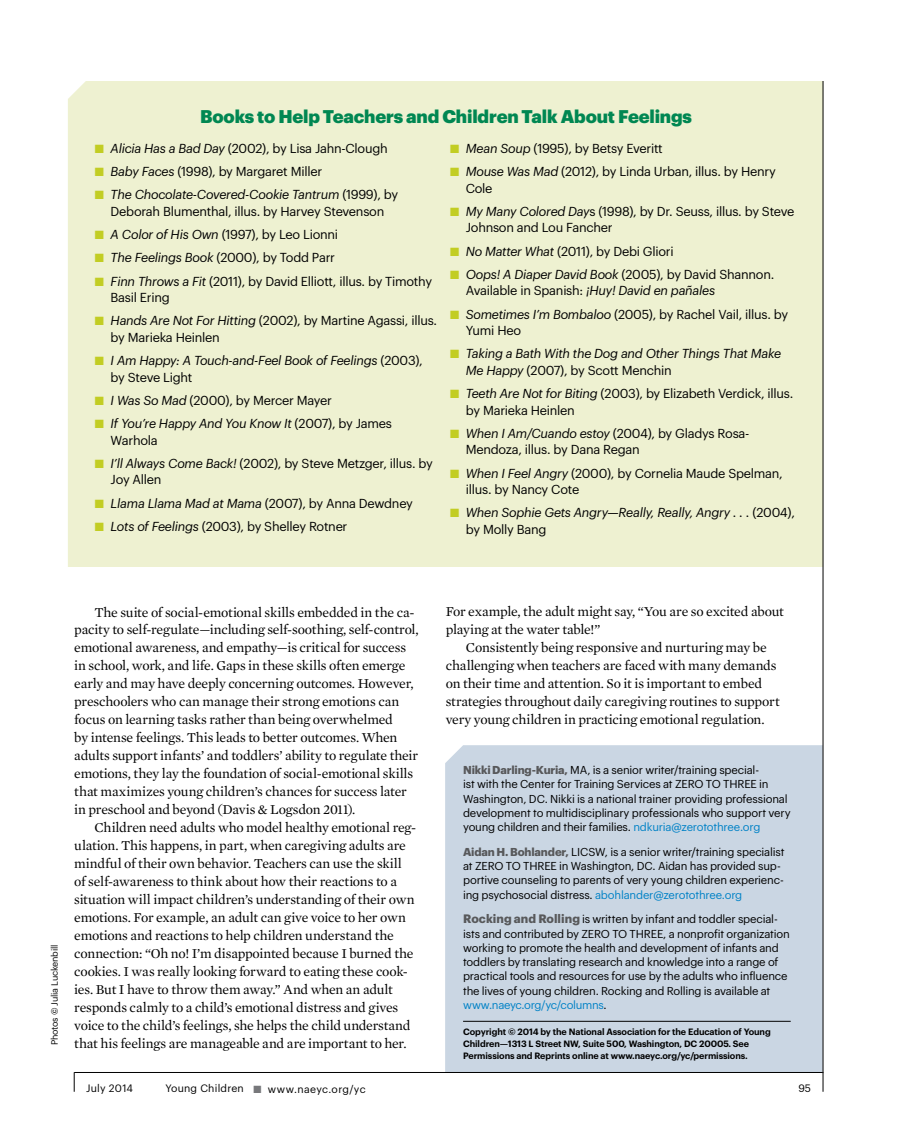
<style>
.page{position:relative;width:905px;height:1134px;background:#fff}
.page>*{position:absolute;margin:0;border:0;box-sizing:border-box;transform-origin:0 0}
.t1{font:900 18px "Graphik";letter-spacing:-.01em;color:#008752}
.t2{font:13.8px/18px "Mercury Text G1";letter-spacing:-.015em;color:#000}
.t3{font:12.75px/16.5px "Graphik";letter-spacing:-.02em;color:#000}
.t4{font:italic 12.75px/16.5px "Graphik";letter-spacing:-.02em;color:#000}
.t5{font:11.25px/14.2px "Graphik";letter-spacing:-.02em;color:#000}
.t6{font:10.5px "Graphik";letter-spacing:.02em;color:#000}
.t7{font:600 9px/12px "Graphik";letter-spacing:-.01em;color:#000}
.t8{font:9px "Graphik";letter-spacing:-.02em;color:#000}
.s1{color:#c2cd23}
.s2{font-style:italic}
.s3{font-style:normal}
.s4{font-weight:700;color:#58595b}
.s5{color:#0081c6}
.s6{font-weight:700;font-size:12px;color:#58595b}
.s7{color:#77787b}
</style>
<div class="page">
<div style="left:445px;top:745px;width:377px;height:327px;background:#cad6e3"></div>
<hr style="left:463px;top:1021px;width:327px;height:1px;background:#000">
<div style="left:68px;top:81px;width:754px;height:486px;background:#eef1d1"></div>
<svg style="left:822px;top:1073px;width:1px;height:19px"></svg>
<hr style="left:822px;top:81px;width:1px;height:992px;background:#000">
<svg style="left:74px;top:1073px;width:1px;height:19px"></svg>
<hr style="left:74px;top:1072px;width:748px;height:1px;background:#000">
<h1 class="t1" style="left:200px;top:102px;width:493px">Books to Help Teachers and Children Talk About Feelings</h1>
<p class="t3" style="left:95px;top:139px;width:294px"><span class="s1">■</span> <span class="s2">Alicia Has a Bad Day</span> (2002), by Lisa Jahn-Clough</p>
<p class="t3" style="left:95px;top:162px;width:229px"><span class="s1">■</span> <span class="s2">Baby Faces</span> (1998), by Margaret Miller</p>
<p class="t3" style="left:95px;top:185px;width:305px;text-align:center"><span class="s1">■</span> <span class="s2">The Chocolate-Covered-Cookie Tantrum</span> (1999), by<br>Deborah Blumenthal, illus. by Harvey Stevenson</p>
<p class="t3" style="left:95px;top:225px;width:245px"><span class="s1">■</span> <span class="s2">A Color of His Own</span> (1997), by Leo Lionni</p>
<p class="t3" style="left:95px;top:248px;width:242px"><span class="s1">■</span> <span class="s2">The Feelings Book</span> (2000), by Todd Parr</p>
<p class="t3" style="left:111px;top:272px;width:323px;text-indent:-16px"><span class="s1">■</span> <span class="s2">Finn Throws a Fit</span> (2011), by David Elliott, illus. by Timothy<br>Basil Ering</p>
<p class="t3" style="left:111px;top:311px;width:328px;text-indent:-16px"><span class="s1">■</span> <span class="s2">Hands Are Not For Hitting</span> (2002), by Martine Agassi, illus. by Marieka Heinlen</p>
<p class="t4" style="left:111px;top:351px;width:314px;text-indent:-16px"><span class="s1">■</span> I Am Happy: A Touch-and-Feel Book of Feelings <span class="s3">(2003), by Steve Light</span></p>
<p class="t3" style="left:95px;top:391px;width:239px"><span class="s1">■</span> <span class="s2">I Was So Mad</span> (2000), by Mercer Mayer</p>
<p class="t4" style="left:111px;top:414px;width:283px;text-indent:-16px"><span class="s1">■</span> If You’re Happy And You Know It <span class="s3">(2007), by James<br>Warhola</span></p>
<p class="t3" style="left:111px;top:454px;width:324px;text-indent:-16px"><span class="s1">■</span> <span class="s2">I’ll Always Come Back!</span> (2002), by Steve Metzger, illus. by<br>Joy Allen</p>
<p class="t3" style="left:95px;top:494px;width:319px"><span class="s1">■</span> <span class="s2">Llama Llama Mad at Mama</span> (2007), by Anna Dewdney</p>
<p class="t3" style="left:95px;top:517px;width:254px"><span class="s1">■</span> <span class="s2">Lots of Feelings</span> (2003), by Shelley Rotner</p>
<p class="t3" style="left:450px;top:139px;width:214px"><span class="s1">■</span> <span class="s2">Mean Soup</span> (1995), by Betsy Everitt</p>
<p class="t3" style="left:466px;top:162px;width:312px;text-indent:-16px"><span class="s1">■</span> <span class="s2">Mouse Was Mad</span> (2012), by Linda Urban, illus. by Henry<br>Cole</p>
<p class="t3" style="left:466px;top:202px;width:330px;text-indent:-16px"><span class="s1">■</span> <span class="s2">My Many Colored Day</span>s (1998), by Dr. Seuss, illus. by Steve<br>Johnson and Lou Fancher</p>
<p class="t3" style="left:450px;top:242px;width:225px"><span class="s1">■</span> <span class="s2">No Matter What</span> (2011), by Debi Gliori</p>
<p class="t3" style="left:466px;top:265px;width:310px;text-indent:-16px"><span class="s1">■</span> <span class="s2">Oops! A Diaper David Book</span> (2005), by David Shannon.<br>Available in Spanish: <span class="s2">¡Huy! David en pañales</span></p>
<p class="t3" style="left:466px;top:305px;width:324px;text-indent:-16px"><span class="s1">■</span> <span class="s2">Sometimes I’m Bombaloo</span> (2005), by Rachel Vail, illus. by<br>Yumi Heo</p>
<p class="t4" style="left:466px;top:344px;width:317px;text-indent:-16px"><span class="s1">■</span> Taking a Bath With the Dog and Other Things That Make<br>Me Happy <span class="s3">(2007), by Scott Menchin</span></p>
<p class="t3" style="left:466px;top:384px;width:329px;text-indent:-16px"><span class="s1">■</span> <span class="s2">Teeth Are Not for Biting</span> (2003), by Elizabeth Verdick, illus. by Marieka Heinlen</p>
<p class="t3" style="left:466px;top:424px;width:285px;text-indent:-16px"><span class="s1">■</span> <span class="s2">When I Am/Cuando estoy</span> (2004), by Gladys Rosa-<br>Mendoza, illus. by Dana Regan</p>
<p class="t3" style="left:466px;top:464px;width:318px;text-indent:-16px"><span class="s1">■</span> <span class="s2">When I Feel Angry</span> (2000), by Cornelia Maude Spelman, illus. by Nancy Cote</p>
<p class="t4" style="left:466px;top:503px;width:330px;text-indent:-16px"><span class="s1">■</span> When Sophie Gets Angry—Really, Really, Angry . . . <span class="s3">(2004), by Molly Bang</span></p>
<p class="t8" style="left:48px;top:1045px;width:102px;rotate:-90deg">Photos © Julia Luckenbill</p>
<p class="t2" style="left:74px;top:602px;width:346px;text-indent:20px">The suite of social-emotional skills embedded in the ca&shy;pacity to self-regulate—including self-soothing, self-control, emotional awareness, and empathy—is critical for success in school, work, and life. Gaps in these skills often emerge early and may have deeply concerning outcomes. However, preschoolers who can manage their strong emotions can focus on learning tasks rather than being overwhelmed<br>by intense feelings. This leads to better outcomes. When adults support infants’ and toddlers’ ability to regulate their emotions, they lay the foundation of social-emotional skills that maximizes young children’s chances for success later in preschool and beyond (Davis &amp; Logsdon 2011).</p>
<p class="t2" style="left:74px;top:818px;width:343px;text-indent:20px">Children need adults who model healthy emotional reg&shy;ulation. This happens, in part, when caregiving adults are mindful of their own behavior. Teachers can use the skill of self-awareness to think about how their reactions to a situation will impact children’s understanding of their own emotions. For example, an adult can give voice to her own emotions and reactions to help children understand the connection: “Oh no! I’m disappointed because I burned the cookies. I was really looking forward to eating these cook&shy;ies. But I have to throw them away.” And when an adult responds calmly to a child’s emotional distress and gives voice to the child’s feelings, she helps the child understand that his feelings are manageable and are important to her.</p>
<p class="t2" style="left:445px;top:602px;width:340px">For example, the adult might say, “You are so excited about playing at the water table!”</p>
<p class="t2" style="left:445px;top:638px;width:335px;text-indent:20px">Consistently being responsive and nurturing may be challenging when teachers are faced with many demands on their time and attention. So it is important to embed strategies throughout daily caregiving routines to support very young children in practicing emotional regulation.</p>
<p class="t5" style="left:463px;top:762px;width:329px"><span class="s4">Nikki Darling-Kuria,</span> MA, is a senior writer/training special-<br>ist with the Center for Training Services at ZERO TO THREE in Washington, DC. Nikki is a national trainer providing professional development to multidisciplinary professionals who support very young children and their families. <span class="s5">ndkuria@zerotothree.org</span></p>
<p class="t5" style="left:463px;top:844px;width:323px"><span class="s4">Aidan H. Bohlander,</span> LICSW, is a senior writer/training specialist at ZERO TO THREE in Washington, DC. Aidan has provided sup&shy;portive counseling to parents of very young children experienc&shy;ing psychosocial distress. <span class="s5">abohlander@zerotothree.org</span></p>
<p class="t5" style="left:463px;top:911px;width:328px"><span class="s6">Rocking and Rolling</span> is written by infant and toddler special&shy;ists and contributed by ZERO TO THREE, a nonprofit organization working to promote the health and development of infants and toddlers by translating research and knowledge into a range of practical tools and resources for use by the adults who influence the lives of young children. Rocking and Rolling is available at <span class="s5">www.naeyc.org/yc/columns</span>.</p>
<p class="t7" style="left:463px;top:1025px;width:309px">Copyright © 2014 by the National Association for the Education of Young<br>Children—1313 L Street NW, Suite 500, Washington, DC 20005. See<br>Permissions and Reprints online at www.naeyc.org/yc/permissions.</p>
<p class="t6" style="left:86px;top:1080px;width:48px">July 2014</p>
<p class="t6" style="left:165px;top:1080px;width:80px">Young Children</p>
<p class="t6" style="left:798px;top:1080px;width:14px">95</p>
<p class="t6" style="left:253px;top:1081px;width:114px"><span class="s7">■</span> www.naeyc.org/yc</p>
</div>
